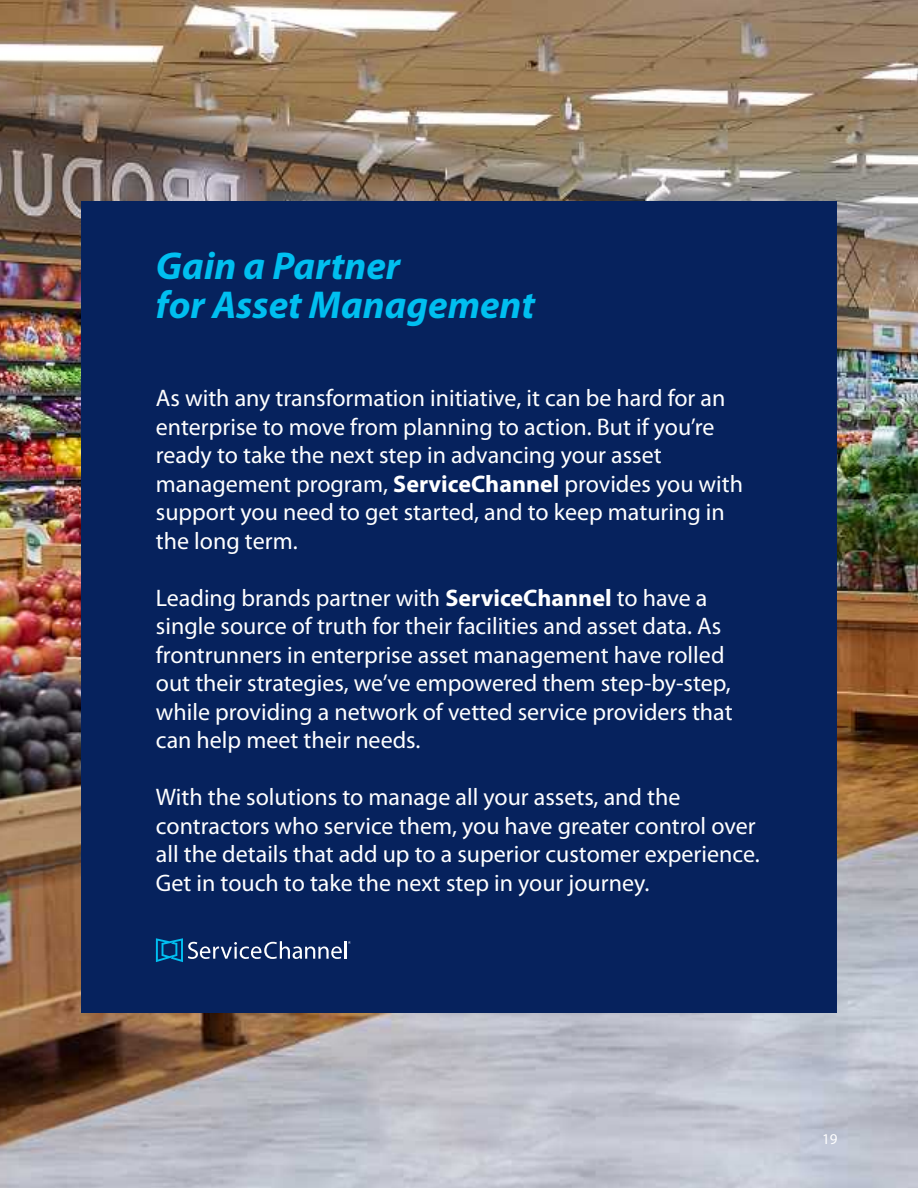
<style>
.page{position:relative;width:918px;height:1188px;background:#fff}
.page>*{position:absolute;margin:0;border:0;box-sizing:border-box;transform-origin:0 0}
.t1{font:italic 700 39px/39px "Myriad Pro";color:#00bff0}
.t2{font:24px/28.5px "Myriad Pro";color:#fff}
.t3{font:15px "Myriad Pro";color:#fff}
.s1{font-weight:700}
</style>
<div class="page">
<img style="left:0;top:0;width:918px;height:1188px">
<div style="left:81px;top:201px;width:756px;height:812px;background:#06225d"></div>
<svg style="left:156px;top:938px;width:195px;height:24px"></svg>
<h1 class="t1" style="left:156px;top:245px;width:381px">Gain a Partner<br>for Asset Management</h1>
<p class="t2" style="left:156px;top:384px;width:589px">As with any transformation initiative, it can be hard for an enterprise to move from planning to action. But if you’re ready to take the next step in advancing your asset management program, <span class="s1">ServiceChannel</span> provides you with support you need to get started, and to keep maturing in the long term.</p>
<p class="t2" style="left:156px;top:583px;width:578px">Leading brands partner with <span class="s1">ServiceChannel</span> to have a single source of truth for their facilities and asset data. As frontrunners in enterprise asset management have rolled out their strategies, we’ve empowered them step-by-step, while providing a network of vetted service providers that can help meet their needs.</p>
<p class="t2" style="left:156px;top:783px;width:605px">With the solutions to manage all your assets, and the contractors who service them, you have greater control over all the details that add up to a superior customer experience.<br>Get in touch to take the next step in your journey.</p>
<p class="t3" style="left:822px;top:1130px;width:17px">19</p>
</div>
